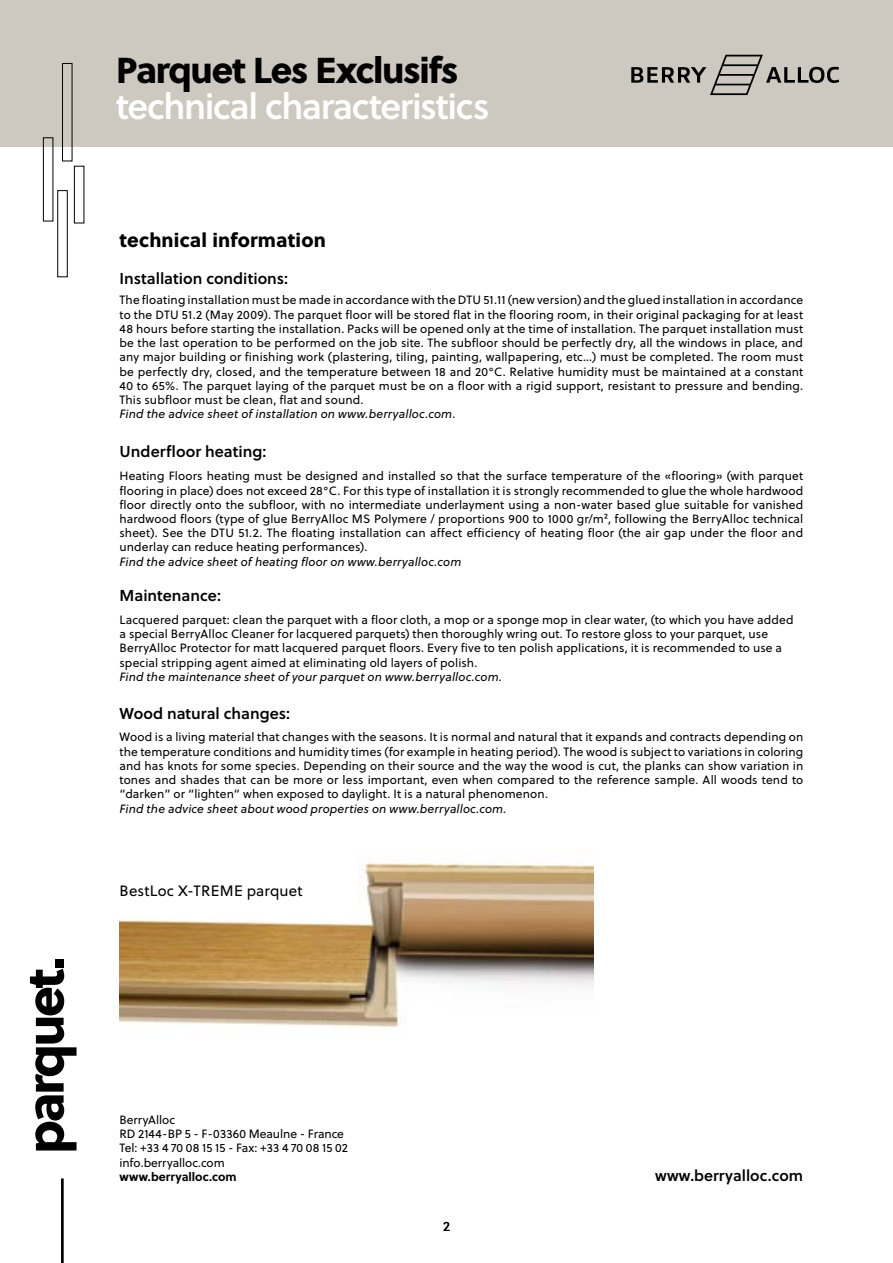
<style>
.page{position:relative;width:893px;height:1263px;background:#fff}
.page>*{position:absolute;margin:0;border:0;box-sizing:border-box;transform-origin:0 0}
.t1{font:36px "Soleil Sb";letter-spacing:-.04em;color:#fff}
.t2{font:36px "Soleil Xb";letter-spacing:-.035em;color:#000}
.t3{font:19.5px "Soleil Xb";letter-spacing:.01em;color:#000}
.t4{font:15.75px "Soleil Sb";color:#000}
.t5{font:15.6px "Soleil Sb";color:#000}
.t6{font:15px "Soleil";letter-spacing:.015em;color:#000}
.t7{font:13.5px "Soleil";color:#000}
.t8{font:12px/14.2px "Soleil";letter-spacing:.01em;color:#000;text-align:justify}
.t9{font:italic 12px "Soleil";letter-spacing:.01em;color:#000}
.t10{font:700 12px "Soleil";color:#000}
</style>
<div class="page">
<div style="left:0;top:0;width:893px;height:147px;background:#cec9c0"></div>
<svg style="left:631px;top:55px;width:208px;height:40px"></svg>
<svg style="left:43px;top:63px;width:41px;height:214px"></svg>
<svg style="left:30px;top:969px;width:47px;height:181px"></svg>
<div style="left:55px;top:959px;width:9px;height:9px;background:#000"></div>
<hr style="left:61px;top:1178px;width:3px;height:85px;background:#000">
<img style="left:119px;top:863px;width:474px;height:165px">
<h1 class="t2" style="left:116px;top:41px;width:344px">Parquet Les Exclusifs</h1>
<h1 class="t1" style="left:116px;top:79px;width:375px">technical characteristics</h1>
<h2 class="t3" style="left:119px;top:225px;width:208px">technical information</h2>
<h3 class="t4" style="left:119px;top:266px;width:170px">Installation conditions:</h3>
<p class="t8" style="left:119px;top:293px;width:685px">The floating installation must be made in accordance with the DTU 51.11 (new version) and the glued installation in accordance to the DTU 51.2 (May 2009). The parquet floor will be stored flat in the flooring room, in their original packaging for at least 48 hours before starting the installation. Packs will be opened only at the time of installation. The parquet installation must be the last operation to be performed on the job site. The subfloor should be perfectly dry, all the windows in place, and any major building or finishing work (plastering, tiling, painting, wallpapering, etc…) must be completed. The room must be perfectly dry, closed, and the temperature between 18 and 20°C. Relative humidity must be maintained at a constant 40 to 65%. The parquet laying of the parquet must be on a floor with a rigid support, resistant to pressure and bending.<br>This subfloor must be clean, flat and sound.</p>
<p class="t9" style="left:119px;top:405px;width:338px">Find the advice sheet of installation on www.berryalloc.com.</p>
<h3 class="t4" style="left:119px;top:440px;width:148px">Underfloor heating:</h3>
<p class="t8" style="left:119px;top:469px;width:685px">Heating Floors heating must be designed and installed so that the surface temperature of the «flooring» (with parquet flooring in place) does not exceed 28°C. For this type of installation it is strongly recommended to glue the whole hardwood floor directly onto the subfloor, with no intermediate underlayment using a non-water based glue suitable for vanished hardwood floors (type of glue BerryAlloc MS Polymere / proportions 900 to 1000 gr/m², following the BerryAlloc technical sheet). See the DTU 51.2. The floating installation can affect efficiency of heating floor (the air gap under the floor and underlay can reduce heating performances).</p>
<p class="t9" style="left:119px;top:553px;width:343px">Find the advice sheet of heating floor on www.berryalloc.com</p>
<h3 class="t4" style="left:119px;top:583px;width:103px">Maintenance:</h3>
<p class="t8" style="left:119px;top:612px;width:676px;text-align:left">Lacquered parquet: clean the parquet with a floor cloth, a mop or a sponge mop in clear water, (to which you have added a special BerryAlloc Cleaner for lacquered parquets) then thoroughly wring out. To restore gloss to your parquet, use BerryAlloc Protector for matt lacquered parquet floors. Every five to ten polish applications, it is recommended to use a special stripping agent aimed at eliminating old layers of polish.</p>
<p class="t9" style="left:119px;top:668px;width:384px">Find the maintenance sheet of your parquet on www.berryalloc.com.</p>
<h3 class="t4" style="left:119px;top:701px;width:172px">Wood natural changes:</h3>
<p class="t8" style="left:119px;top:730px;width:685px">Wood is a living material that changes with the seasons. It is normal and natural that it expands and contracts depending on the temperature conditions and humidity times (for example in heating period). The wood is subject to variations in coloring and has knots for some species. Depending on their source and the way the wood is cut, the planks can show variation in tones and shades that can be more or less important, even when compared to the reference sample. All woods tend to “darken” or “lighten” when exposed to daylight. It is a natural phenomenon.</p>
<p class="t9" style="left:119px;top:800px;width:389px">Find the advice sheet about wood properties on www.berryalloc.com.</p>
<p class="t6" style="left:119px;top:880px;width:185px">BestLoc X-TREME parquet</p>
<p class="t8" style="left:119px;top:1112px;width:230px;text-align:left">BerryAlloc<br>RD 2144-BP 5 - F-03360 Meaulne - France<br>Tel: +33 4 70 08 15 15 - Fax: +33 4 70 08 15 02 info.berryalloc.com</p>
<p class="t10" style="left:119px;top:1167px;width:119px">www.berryalloc.com</p>
<p class="t7" style="left:443px;top:1216px;width:8px">2</p>
<h3 class="t5" style="left:655px;top:1164px;width:150px">www.berryalloc.com</h3>
</div>
